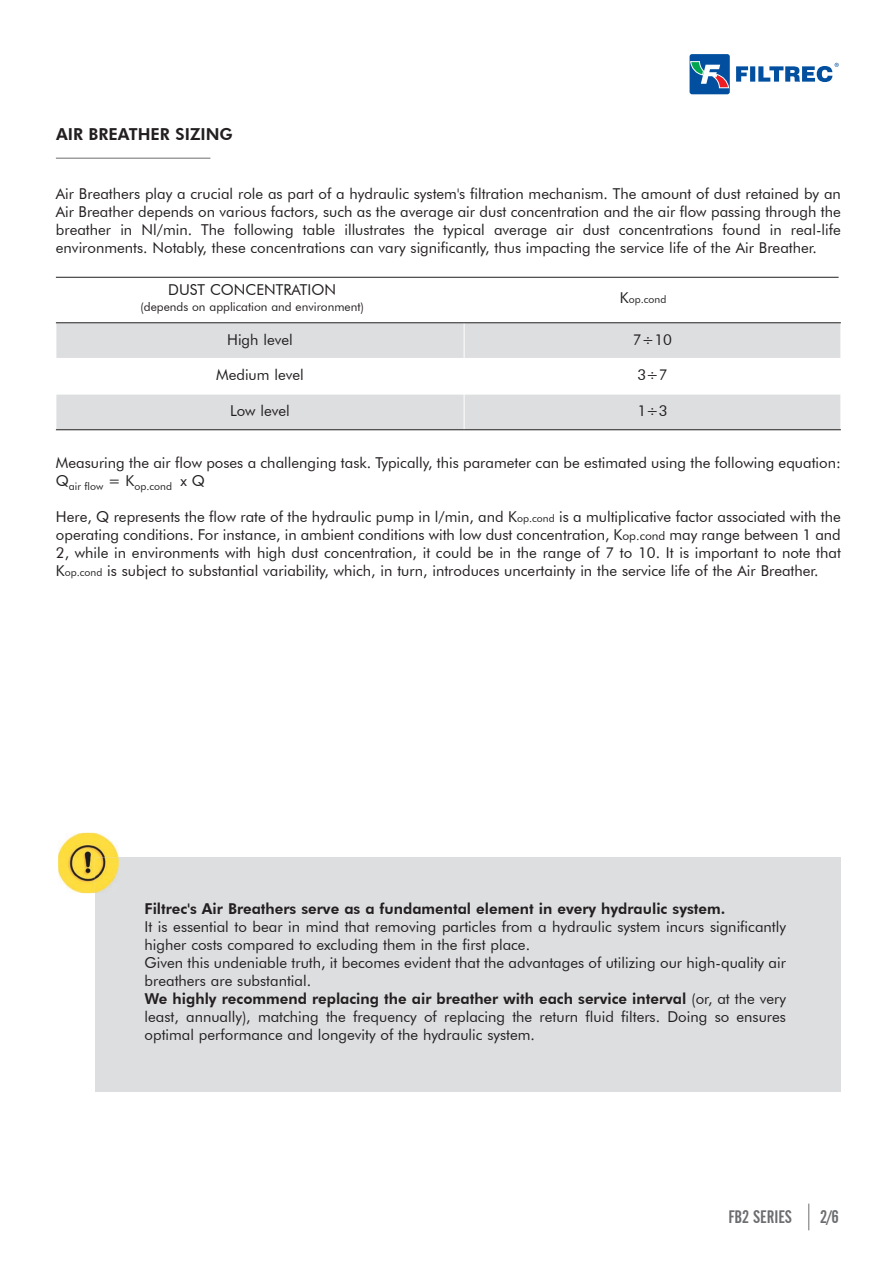
<style>
.page{position:relative;width:893px;height:1263px;background:#fff}
.page>*{position:absolute;margin:0;border:0;box-sizing:border-box;transform-origin:0 0}
.t1{font:18px "Alternate Gothic No 2 BT";color:#6c6d70}
.t2{font:800 16.5px "Futura BT";color:#231f20}
.t3{font:15px/18px "Futura BT";color:#231f20;text-align:justify}
.t4{font:800 15px "Futura BT";color:#231f20}
.t5{font:12px "Futura BT";color:#231f20}
.t6{font:10.5px "Futura BT";color:#231f20}
.s1{font-size:15px}
.s2{font-size:10.5px}
.s3{font-size:12px}
.s4{font-weight:800}
</style>
<div class="page">
<svg style="left:808px;top:1203px;width:1px;height:27px"></svg>
<svg style="left:690px;top:54px;width:40px;height:40px"></svg>
<svg style="left:736px;top:63px;width:103px;height:19px"></svg>
<div style="left:95px;top:857px;width:746px;height:235px;background:#dddee0"></div>
<hr style="left:56px;top:158px;width:154px;height:1px;background:#6c6d70">
<hr style="left:56px;top:277px;width:783px;height:1px;background:#231f20">
<div style="left:56px;top:323px;width:408px;height:35px;background:#dddee0"></div>
<div style="left:464px;top:323px;width:377px;height:35px;background:#dddee0"></div>
<div style="left:56px;top:394px;width:408px;height:36px;background:#dddee0"></div>
<div style="left:464px;top:394px;width:377px;height:36px;background:#dddee0"></div>
<hr style="left:56px;top:323px;width:1px;height:107px;background:#fff">
<hr style="left:464px;top:323px;width:1px;height:107px;background:#fff">
<hr style="left:56px;top:322px;width:785px;height:1px;background:#231f20">
<hr style="left:56px;top:394px;width:408px;height:1px;background:#fff">
<hr style="left:464px;top:394px;width:377px;height:1px;background:#fff">
<hr style="left:56px;top:429px;width:785px;height:1px;background:#231f20">
<img style="left:58px;top:832px;width:61px;height:61px">
<img style="left:95px;top:857px;width:24px;height:36px">
<p class="t2" style="left:56px;top:124px;width:178px">AIR BREATHER SIZING</p>
<p class="t3" style="left:56px;top:184px;width:786px">Air Breathers play a crucial role as part of a hydraulic system's filtration mechanism. The amount of dust retained by an Air Breather depends on various factors, such as the average air dust concentration and the air flow passing through the breather in Nl/min. The following table illustrates the typical average air dust concentrations found in real-life environments. Notably, these concentrations can vary significantly, thus impacting the service life of the Air Breather.</p>
<p class="t3" style="left:168px;top:281px;width:169px">DUST CONCENTRATION</p>
<p class="t5" style="left:140px;top:299px;width:225px">(depends on application and environment)</p>
<p class="t6" style="left:620px;top:293px;width:48px"><span class="s1">K</span>op.cond</p>
<p class="t3" style="left:227px;top:330px;width:67px">High level</p>
<p class="t3" style="left:633px;top:330px;width:41px">7÷10</p>
<p class="t3" style="left:216px;top:366px;width:89px">Medium level</p>
<p class="t3" style="left:637px;top:366px;width:32px">3÷7</p>
<p class="t3" style="left:230px;top:401px;width:61px">Low level</p>
<p class="t3" style="left:637px;top:401px;width:32px">1÷3</p>
<p class="t3" style="left:56px;top:454px;width:786px">Measuring the air flow poses a challenging task. Typically, this parameter can be estimated using the following equation:</p>
<p class="t6" style="left:56px;top:479px;width:150px"><sup>Q</sup>air flow <sup>=</sup> <sup>K</sup>op.cond <sup>x</sup> <sup>Q</sup></p>
<p class="t3" style="left:56px;top:508px;width:786px">Here, Q represents the flow rate of the hydraulic pump in l/min, and K<span class="s2">op.cond</span> is a multiplicative factor associated with the operating conditions. For instance, in ambient conditions with low dust concentration, K<span class="s3">op.cond</span> may range between 1 and 2, while in environments with high dust concentration, it could be in the range of 7 to 10. It is important to note that K<span class="s2">op.cond</span> is subject to substantial variability, which, in turn, introduces uncertainty in the service life of the Air Breather.</p>
<p class="t4" style="left:145px;top:900px;width:582px">Filtrec's Air Breathers serve as a fundamental element in every hydraulic system.</p>
<p class="t3" style="left:145px;top:918px;width:643px;text-align:left">It is essential to bear in mind that removing particles from a hydraulic system incurs significantly higher costs compared to excluding them in the first place.<br>Given this undeniable truth, it becomes evident that the advantages of utilizing our high-quality air breathers are substantial.<br><span class="s4">We highly recommend replacing the air breather with each service interval</span> (or, at the very least, annually), matching the frequency of replacing the return fluid filters. Doing so ensures optimal performance and longevity of the hydraulic system.</p>
<p class="t1" style="left:728px;top:1207px;width:65px">FB2 SERIES</p>
<p class="t1" style="left:820px;top:1207px;width:20px">2/6</p>
</div>
